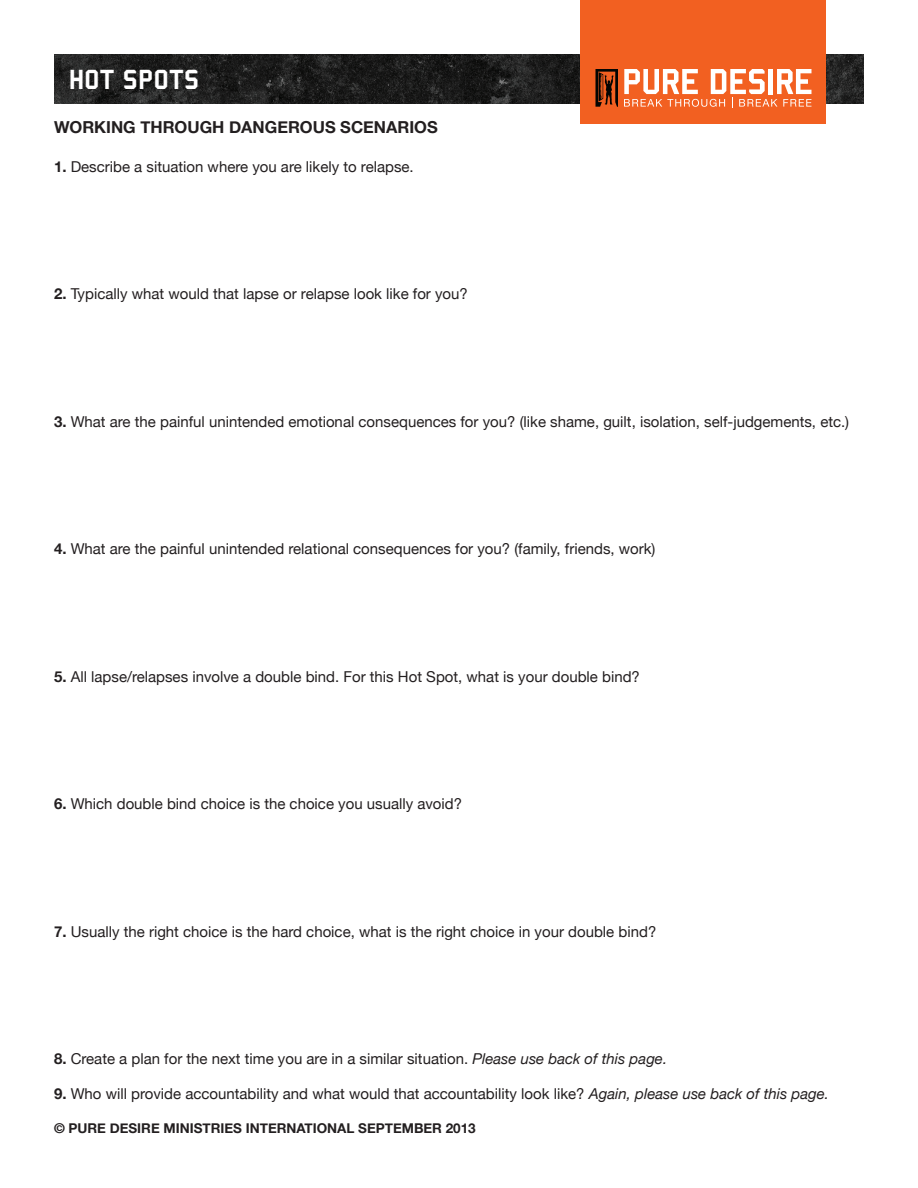
<style>
.page{position:relative;width:918px;height:1188px;background:#fff}
.page>*{position:absolute;margin:0;border:0;box-sizing:border-box;transform-origin:0 0}
.t1{font:30px "Bombardier";letter-spacing:.02em;color:#fff}
.t2{font:700 16.5px "Helvetica Neue";color:#231f20}
.t3{font:15px "Helvetica Neue";color:#231f20}
.t4{font:700 13.5px "Helvetica Neue";color:#231f20}
.s1{font-weight:700}
.s2{font-style:italic}
</style>
<div class="page">
<img style="left:55px;top:54px;width:809px;height:50px">
<div style="left:580px;top:0;width:246px;height:123px;background:#f26021"></div>
<svg style="left:624px;top:69px;width:187px;height:39px"></svg>
<svg style="left:596px;top:69px;width:22px;height:38px"></svg>
<h1 class="t1" style="left:69px;top:64px;width:132px">HOT SPOTS</h1>
<p class="t2" style="left:54px;top:112px;width:385px">WORKING THROUGH DANGEROUS SCENARIOS</p>
<p class="t3" style="left:54px;top:154px;width:361px"><span class="s1">1.</span> Describe a situation where you are likely to relapse.</p>
<p class="t3" style="left:54px;top:281px;width:415px"><span class="s1">2.</span> Typically what would that lapse or relapse look like for you?</p>
<p class="t3" style="left:54px;top:409px;width:797px"><span class="s1">3.</span> What are the painful unintended emotional consequences for you? (like shame, guilt, isolation, self-judgements, etc.)</p>
<p class="t3" style="left:54px;top:536px;width:603px"><span class="s1">4.</span> What are the painful unintended relational consequences for you? (family, friends, work)</p>
<p class="t3" style="left:54px;top:664px;width:587px"><span class="s1">5.</span> All lapse/relapses involve a double bind. For this Hot Spot, what is your double bind?</p>
<p class="t3" style="left:54px;top:791px;width:410px"><span class="s1">6.</span> Which double bind choice is the choice you usually avoid?</p>
<p class="t3" style="left:54px;top:919px;width:604px"><span class="s1">7.</span> Usually the right choice is the hard choice, what is the right choice in your double bind?</p>
<p class="t3" style="left:54px;top:1046px;width:615px"><span class="s1">8.</span> Create a plan for the next time you are in a similar situation. <span class="s2">Please use back of this page.</span></p>
<p class="t3" style="left:54px;top:1081px;width:777px"><span class="s1">9.</span> Who will provide accountability and what would that accountability look like? <span class="s2">Again, please use back of this page.</span></p>
<p class="t4" style="left:54px;top:1116px;width:423px">© PURE DESIRE MINISTRIES INTERNATIONAL SEPTEMBER 2013</p>
</div>
